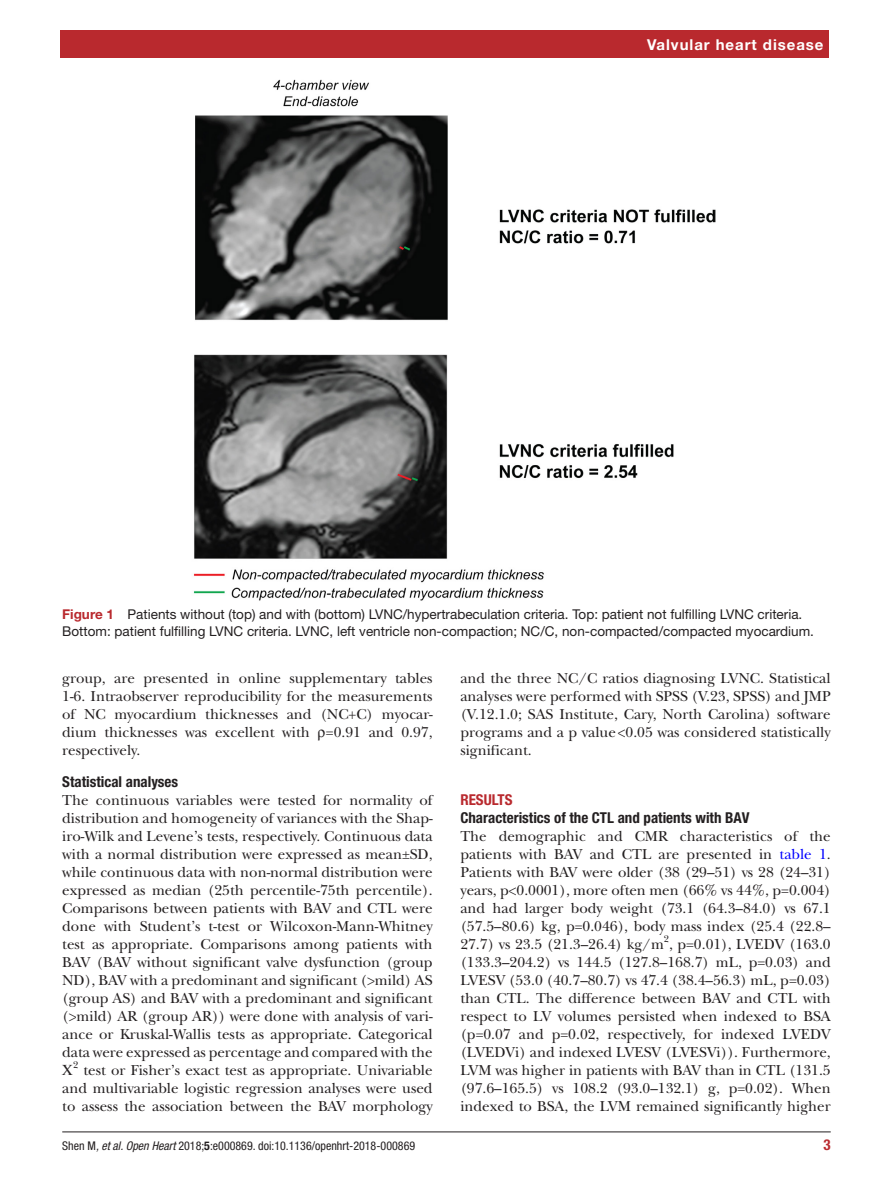
<style>
.page{position:relative;width:893px;height:1191px;background:#fff}
.page>*{position:absolute;margin:0;border:0;box-sizing:border-box;transform-origin:0 0}
.t1{font:15px/18px "New Baskerville";color:#231f20;text-align:justify}
.t2{font:700 condensed 15px "Helvetica Neue LT Std";color:#231f20}
.t3{font:700 15px "Helvetica Neue LT Std";letter-spacing:.065em;color:#fff}
.t4{font:700 condensed 15px "Helvetica Neue LT Std";color:#b9292e}
.t5{font:13.5px/16.2px "Helvetica Neue LT Std";color:#231f20}
.t6{font:condensed 12px "Helvetica Neue LT Std";color:#231f20}
.t7{font:9.9px "New Baskerville";color:#231f20}
.s1{font-weight:700;color:#b9292e}
.s2{color:#00f}
.s3{font-style:italic}
.s4{font-weight:700}
</style>
<div class="page">
<hr style="left:62px;top:1131px;width:769px;height:1px;background:#231f20">
<div style="left:61px;top:31px;width:768px;height:27px;background:#b9292e"></div>
<img style="left:193px;top:79px;width:522px;height:522px">
<p class="t3" style="left:647px;top:35px;width:178px">Valvular heart disease</p>
<p class="t5" style="left:62px;top:606px;width:753px"><span class="s1">Figure 1</span> Patients without (top) and with (bottom) LVNC/hypertrabeculation criteria. Top: patient not fulfilling LVNC criteria.<br>Bottom: patient fulfilling LVNC criteria. LVNC, left ventricle non-compaction; NC/C, non-compacted/compacted myocardium.</p>
<p class="t1" style="left:62px;top:669px;width:372px">group, are presented in online supplementary tables 1-6. Intraobserver reproducibility for the measurements of NC myocardium thicknesses and (NC+C) myocar&shy;dium thicknesses was excellent with =0.91 and 0.97, respectively.</p>
<p class="t2" style="left:62px;top:772px;width:117px">Statistical analyses</p>
<p class="t1" style="left:62px;top:791px;width:372px">The continuous variables were tested for normality of distribution and homogeneity of variances with the Shap&shy;iro-Wilk and Levene’s tests, respectively. Continuous data with a normal distribution were expressed as mean±SD, while continuous data with non-normal distribution were expressed as median (25th percentile-75th percentile).<br>Comparisons between patients with BAV and CTL were done with Student’s t-test or Wilcoxon-Mann-Whitney test as appropriate. Comparisons among patients with BAV (BAV without significant valve dysfunction (group ND), BAV with a predominant and significant (&gt;mild) AS (group AS) and BAV with a predominant and significant (&gt;mild) AR (group AR)) were done with analysis of vari&shy;ance or Kruskal-Wallis tests as appropriate. Categorical data were expressed as percentage and compared with the</p>
<p class="t7" style="left:73px;top:1059px;width:7px">2</p>
<p class="t1" style="left:460px;top:669px;width:372px">and the three NC/C ratios diagnosing LVNC. Statistical analyses were performed with SPSS (V.23, SPSS) and JMP (V.12.1.0; SAS Institute, Cary, North Carolina) software programs and a p value&lt;0.05 was considered statistically significant.</p>
<p class="t4" style="left:460px;top:790px;width:54px">Results</p>
<p class="t2" style="left:460px;top:808px;width:291px">Characteristics of the CTL and patients with BAV</p>
<p class="t1" style="left:460px;top:827px;width:372px">The demographic and CMR characteristics of the patients with BAV and CTL are presented in <span class="s2">table 1</span>.<br>Patients with BAV were older (38 (29–51) vs 28 (24–31) years, p&lt;0.0001), more often men (66% vs 44%, p=0.004) and had larger body weight (73.1 (64.3–84.0) vs 67.1 (57.5–80.6) kg, p=0.046), body mass index (25.4 (22.8– 27.7) vs 23.5 (21.3–26.4) kg/m , p=0.01), LVEDV (163.0</p>
<p class="t7" style="left:664px;top:933px;width:7px">2</p>
<p class="t1" style="left:460px;top:953px;width:372px">(133.3–204.2) vs 144.5 (127.8–168.7) mL, p=0.03) and LVESV (53.0 (40.7–80.7) vs 47.4 (38.4–56.3) mL, p=0.03) than CTL. The difference between BAV and CTL with respect to LV volumes persisted when indexed to BSA (p=0.07 and p=0.02, respectively, for indexed LVEDV (LVEDVi) and indexed LVESV (LVESVi)). Furthermore, LVM was higher in patients with BAV than in CTL (131.5 (97.6–165.5) vs 108.2 (93.0–132.1) g, p=0.02). When indexed to BSA, the LVM remained significantly higher</p>
<p class="t1" style="left:62px;top:1061px;width:372px;text-indent:21px">test or Fisher’s exact test as appropriate. Univariable and multivariable logistic regression analyses were used to assess the association between the BAV morphology</p>
<p class="t6" style="left:62px;top:1139px;width:354px">Shen M<span class="s3">, et al. Open Heart</span> 2018;<span class="s4">5</span>:e000869. doi:10.1136/openhrt-2018-000869</p>
<p class="t4" style="left:823px;top:1135px;width:9px">3</p>
</div>
